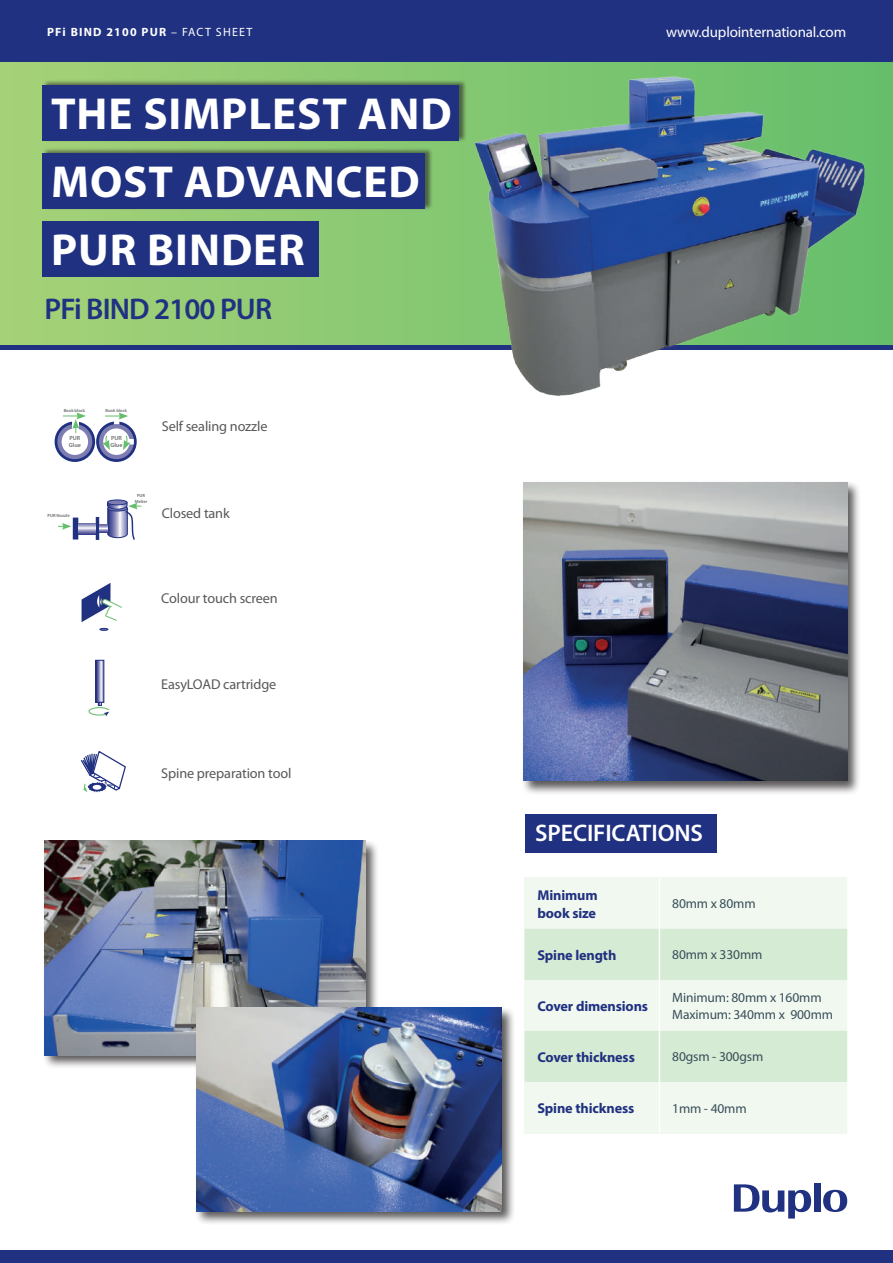
<style>
.page{position:relative;width:893px;height:1263px;background:#fff}
.page>*{position:absolute;margin:0;border:0;box-sizing:border-box;transform-origin:0 0}
.t1{font:700 45px/68.1px "Myriad Pro";letter-spacing:.02em;color:#fff}
.t2{font:600 30px "Myriad Pro";letter-spacing:-.03em;color:#203181}
.t3{font:600 24px "Myriad Pro";letter-spacing:-.005em;color:#fff}
.t4{font:15px "Myriad Pro";letter-spacing:-.01em;color:#fff}
.t5{font:14.25px "Myriad Pro";letter-spacing:-.01em;color:#57585a}
.t6{font:700 14.25px/18px "Myriad Pro";letter-spacing:-.01em;color:#203181}
.t7{font:13.5px/16.5px "Myriad Pro";letter-spacing:-.01em;color:#384e59}
.t8{font:700 12px "Myriad Pro";letter-spacing:.1em;color:#fff}
.t9{font:600 6px/7.4px "Myriad Pro";color:#6c6d70}
.t10{font:600 4.5px/6.1px "Myriad Pro";color:#6c6d70;text-align:center}
.s1{font-weight:400}
</style>
<div class="page">
<svg style="left:0;top:62px;width:893px;height:284px;background:#91c974"></svg>
<div style="left:0;top:0;width:893px;height:62px;background:#203181"></div>
<hr style="left:0;top:346px;width:893px;height:4px;background:#203181">
<div style="left:0;top:1250px;width:893px;height:13px;background:#203181"></div>
<svg style="left:823px;top:1190px;width:24px;height:22px"></svg>
<div style="left:814px;top:1183px;width:6px;height:29px;background:#203181"></div>
<svg style="left:734px;top:1184px;width:77px;height:34px"></svg>
<div style="left:526px;top:814px;width:191px;height:38px;background:#203181"></div>
<div style="left:525px;top:878px;width:322px;height:255px;background:#f1f8f0"></div>
<svg style="left:525px;top:929px;width:322px;height:153px;fill:#d6ebd4"></svg>
<hr style="left:659px;top:878px;width:1px;height:51px;background:#fff">
<hr style="left:659px;top:929px;width:1px;height:51px;background:#fff">
<hr style="left:659px;top:980px;width:1px;height:51px;background:#fff">
<hr style="left:659px;top:1031px;width:1px;height:51px;background:#fff">
<hr style="left:659px;top:1082px;width:1px;height:51px;background:#fff">
<img style="left:439px;top:62px;width:440px;height:334px">
<div style="left:55px;top:421px;width:40px;height:41px;border:5px solid #203181;border-radius:50%"></div>
<div style="left:57px;top:424px;width:35px;height:35px;border:4px solid #7d7db2;border-radius:50%"></div>
<div style="left:96px;top:421px;width:41px;height:41px;border:5px solid #203181;border-radius:50%"></div>
<div style="left:99px;top:424px;width:35px;height:35px;border:4px solid #7d7db2;border-radius:50%"></div>
<svg style="left:105px;top:412px;width:23px;height:12px"></svg>
<svg style="left:102px;top:434px;width:8px;height:16px"></svg>
<svg style="left:123px;top:434px;width:11px;height:16px"></svg>
<svg style="left:63px;top:412px;width:23px;height:21px"></svg>
<svg style="left:58px;top:523px;width:13px;height:7px"></svg>
<div style="left:73px;top:518px;width:5px;height:21px;background:#203181"></div>
<div style="left:96px;top:517px;width:3px;height:23px;border:1px solid #203181"></div>
<svg style="left:78px;top:523px;width:18px;height:11px"></svg>
<div style="left:107px;top:500px;width:20px;height:5px;border:1px solid #203181;border-radius:50%"></div>
<svg style="left:99px;top:501px;width:42px;height:39px"></svg>
<svg style="left:98px;top:662px;width:4px;height:39px"></svg>
<div style="left:96px;top:660px;width:8px;height:43px;border:1px solid #203181"></div>
<div style="left:89px;top:707px;width:21px;height:8px;border:1px solid #65be6b;border-radius:50%"></div>
<svg style="left:98px;top:702px;width:12px;height:15px"></svg>
<svg style="left:81px;top:582px;width:41px;height:49px"></svg>
<svg style="left:80px;top:751px;width:46px;height:42px"></svg>
<div style="left:521px;top:480px;width:340px;height:315px;background:#231f20;opacity:.75"></div>
<img style="left:524px;top:482px;width:323px;height:299px">
<div style="left:42px;top:839px;width:338px;height:230px;background:#231f20;opacity:.75"></div>
<img style="left:44px;top:841px;width:322px;height:214px">
<div style="left:194px;top:1006px;width:322px;height:219px;background:#231f20;opacity:.75"></div>
<img style="left:196px;top:1008px;width:306px;height:204px">
<div style="left:42px;top:79px;width:425px;height:64px;background:#231f20;opacity:.6"></div>
<div style="left:43px;top:85px;width:416px;height:55px;background:#203181"></div>
<div style="left:42px;top:147px;width:391px;height:64px;background:#231f20;opacity:.6"></div>
<div style="left:43px;top:153px;width:382px;height:55px;background:#203181"></div>
<div style="left:43px;top:221px;width:276px;height:55px;background:#203181"></div>
<p class="t8" style="left:47px;top:24px;width:207px">PFi BIND 2100 PUR <span class="s1">– FACT SHEET</span></p>
<p class="t4" style="left:666px;top:22px;width:182px">www.duplointernational.com</p>
<h1 class="t1" style="left:51px;top:79px;width:402px">THE SIMPLEST AND<br>MOST ADVANCED</h1>
<h1 class="t1" style="left:51px;top:215px;width:255px">PUR BINDER</h1>
<h2 class="t2" style="left:45px;top:290px;width:229px">PFi BIND 2100 PUR</h2>
<p class="t10" style="left:64px;top:408px;width:23px">Book block</p>
<p class="t10" style="left:105px;top:408px;width:23px">Book block</p>
<p class="t9" style="left:69px;top:434px;width:14px">PUR<br>Glue</p>
<p class="t9" style="left:110px;top:434px;width:14px">PUR<br>Glue</p>
<p class="t5" style="left:162px;top:417px;width:107px">Self sealing nozzle</p>
<p class="t10" style="left:48px;top:512px;width:24px">PUR Nozzle</p>
<p class="t10" style="left:135px;top:492px;width:14px">PUR<br>Melter</p>
<p class="t5" style="left:162px;top:505px;width:70px">Closed tank</p>
<p class="t5" style="left:161px;top:589px;width:118px">Colour touch screen</p>
<p class="t5" style="left:161px;top:676px;width:116px">EasyLOAD cartridge</p>
<p class="t5" style="left:161px;top:765px;width:132px">Spine preparation tool</p>
<h3 class="t3" style="left:535px;top:817px;width:169px">SPECIFICATIONS</h3>
<p class="t6" style="left:537px;top:885px;width:62px">Minimum book size</p>
<p class="t7" style="left:672px;top:895px;width:85px">80mm x 80mm</p>
<p class="t6" style="left:537px;top:945px;width:81px">Spine length</p>
<p class="t7" style="left:672px;top:946px;width:92px">80mm x 330mm</p>
<p class="t6" style="left:537px;top:996px;width:112px">Cover dimensions</p>
<p class="t7" style="left:672px;top:989px;width:162px">Minimum: 80mm x 160mm<br>Maximum: 340mm x 900mm</p>
<p class="t6" style="left:537px;top:1047px;width:99px">Cover thickness</p>
<p class="t7" style="left:672px;top:1048px;width:93px">80gsm - 300gsm</p>
<p class="t6" style="left:537px;top:1098px;width:98px">Spine thickness</p>
<p class="t7" style="left:672px;top:1099px;width:76px">1mm - 40mm</p>
</div>
